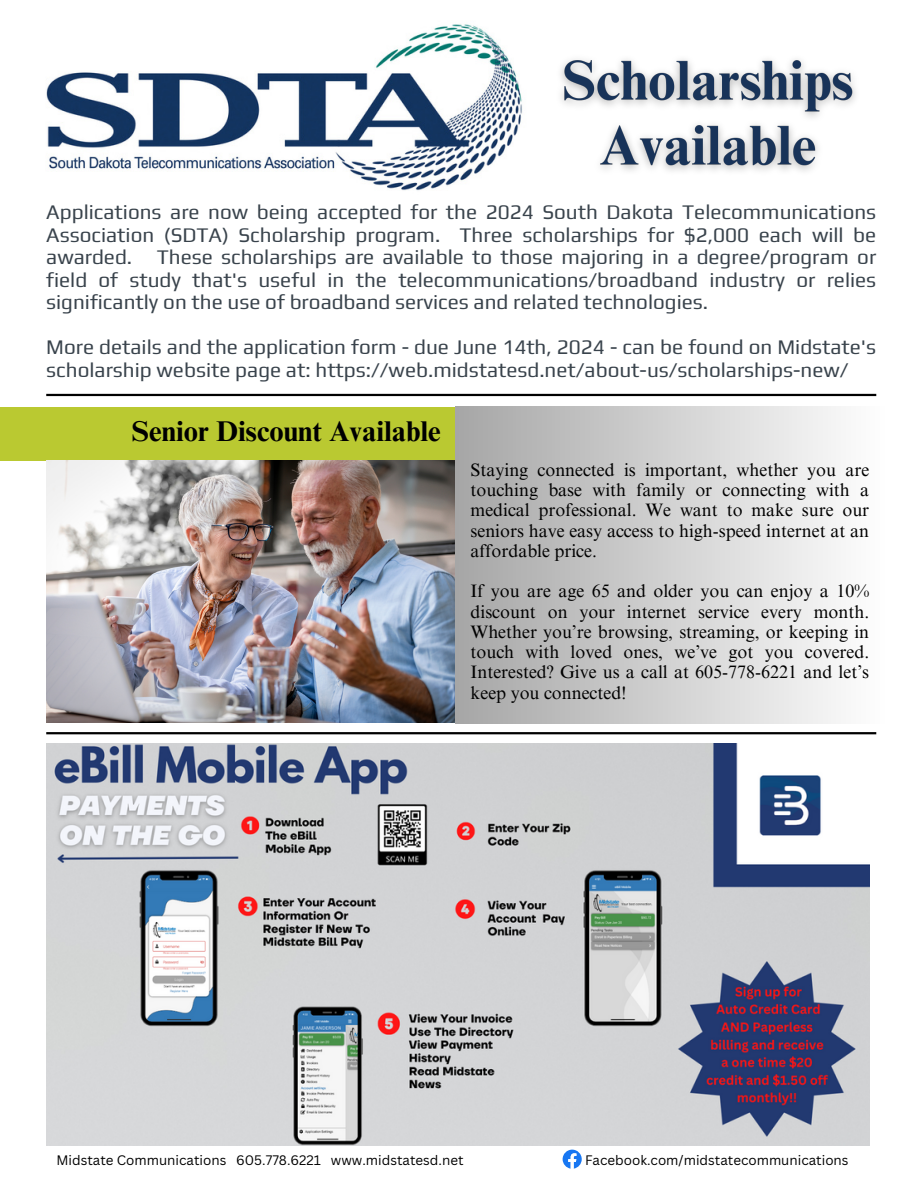
<style>
.page{position:relative;width:918px;height:1188px;background:#fff}
.page>*{position:absolute;margin:0;border:0;box-sizing:border-box;transform-origin:0 0}
.t1{font:700 28.65px "Times NRMT Pro";color:#000}
.t2{font:20.7px/22.5px "Play";color:#39434c;text-align:justify}
.t3{font:18px/20.2px "Times NRMT Pro";color:#000;text-align:justify}
.t4{font:13.35px "Canva Sans";color:#000}
</style>
<div class="page">
<svg style="left:563px;top:1150px;width:19px;height:19px"></svg>
<hr style="left:46px;top:394px;width:830px;height:2px;background:#000">
<img style="left:46px;top:24px;width:476px;height:167px">
<div style="left:0;top:407px;width:455px;height:53px;background:#bac931"></div>
<img style="left:46px;top:460px;width:409px;height:263px">
<div style="left:455px;top:406px;width:429px;height:318px;background:linear-gradient(to right,#a6a6a6,#fefefe)"></div>
<img style="left:46px;top:744px;width:823px;height:401px">
<img style="left:561px;top:59px;width:295px;height:112px">
<hr style="left:46px;top:732px;width:830px;height:2px;background:#000">
<p class="t2" style="left:46px;top:201px;width:832px">Applications are now being accepted for the 2024 South Dakota Telecommunications Association (SDTA) Scholarship program. Three scholarships for $2,000 each will be awarded. These scholarships are available to those majoring in a degree/program or field of study that's useful in the telecommunications/broadband industry or relies significantly on the use of broadband services and related technologies.</p>
<p class="t2" style="left:46px;top:336px;width:832px">More details and the application form - due June 14th, 2024 - can be found on Midstate's scholarship website page at: https://web.midstatesd.net/about-us/scholarships-new/</p>
<p class="t1" style="left:132px;top:420px;width:310px">Senior Discount Available</p>
<h4 class="t3" style="left:471px;top:462px;width:400px">Staying connected is important, whether you are touching base with family or connecting with a medical professional. We want to make sure our seniors have easy access to high-speed internet at an affordable price.</h4>
<h4 class="t3" style="left:471px;top:583px;width:400px">If you are age 65 and older you can enjoy a 10% discount on your internet service every month.<br>Whether you’re browsing, streaming, or keeping in touch with loved ones, we’ve got you covered.<br>Interested? Give us a call at 605-778-6221 and let’s keep you connected!</h4>
<h2 class="t4" style="left:56px;top:1151px;width:409px">Midstate Communications 605.778.6221 www.midstatesd.net</h2>
<h2 class="t4" style="left:585px;top:1151px;width:265px">Facebook.com/midstatecommunications</h2>
</div>
